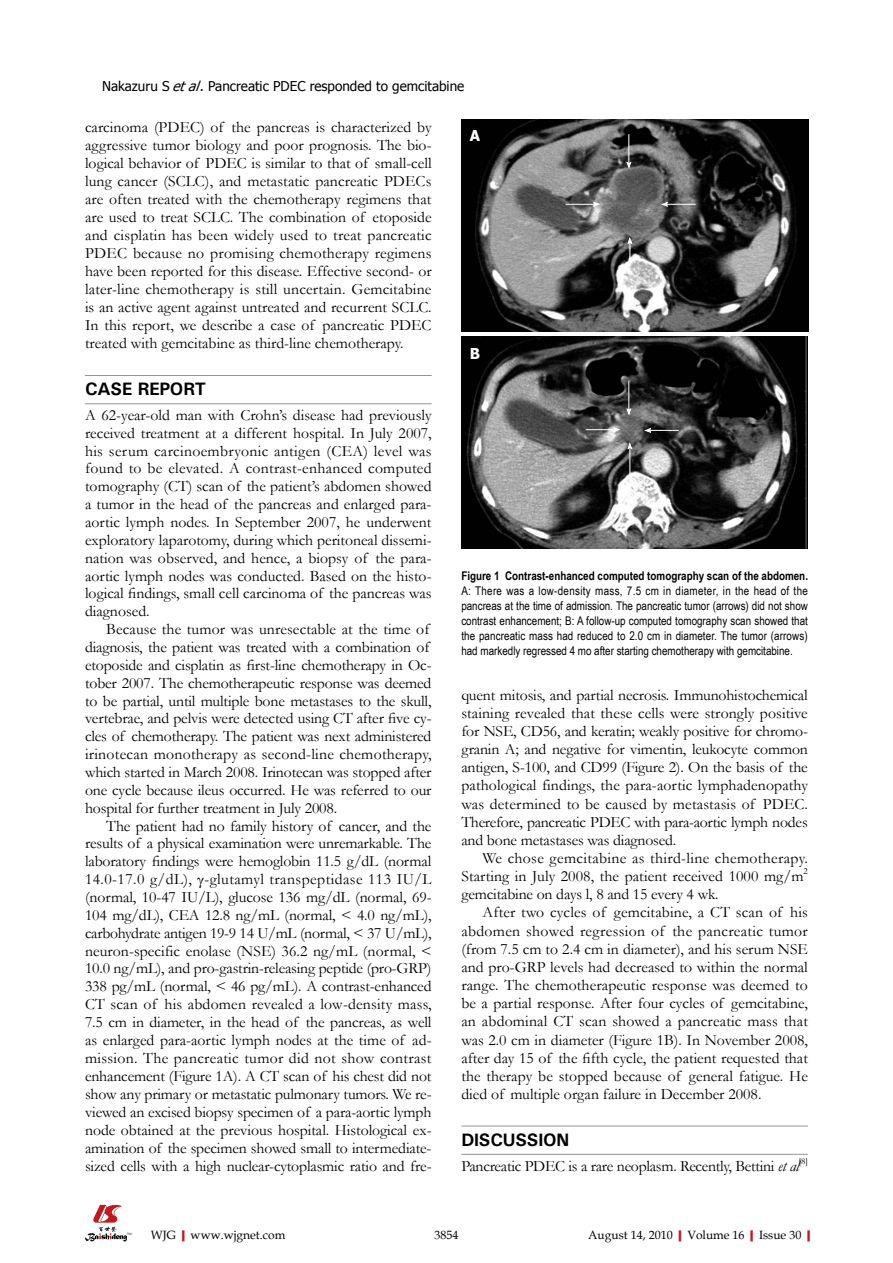
<style>
.page{position:relative;width:893px;height:1263px;background:#fff}
.page>*{position:absolute;margin:0;border:0;box-sizing:border-box;transform-origin:0 0}
.t1{font:700 18px "Univers";letter-spacing:-.01em;color:#000}
.t2{font:15.75px/18px "Garamond";color:#000;text-align:justify}
.t3{font:15.75px "Garamond";letter-spacing:.02em;color:#000}
.t4{font:700 15px "Tahoma";color:#fff}
.t5{font:13.5px "Tahoma";color:#000}
.t6{font:12px/15px "Arial Narrow";color:#000;text-align:justify}
.t7{font:700 12px "Arial Narrow";color:#000}
.t8{font:12px "Book Antiqua";color:#000}
.t9{font:9.15px "Garamond";color:#000}
.s1{font-style:italic}
.s2{font-weight:700;color:#c01920}
</style>
<div class="page">
<svg style="left:85px;top:1205px;width:48px;height:36px"></svg>
<img style="left:461px;top:119px;width:347px;height:212px">
<svg style="left:566px;top:202px;width:33px;height:5px"></svg>
<svg style="left:662px;top:202px;width:6px;height:5px"></svg>
<hr style="left:666px;top:204px;width:30px;height:1px;background:#fff">
<svg style="left:627px;top:238px;width:5px;height:6px"></svg>
<hr style="left:630px;top:242px;width:1px;height:30px;background:#fff">
<svg style="left:626px;top:162px;width:5px;height:6px"></svg>
<hr style="left:629px;top:134px;width:1px;height:30px;background:#fff">
<img style="left:461px;top:336px;width:347px;height:212px">
<svg style="left:626px;top:409px;width:5px;height:5px"></svg>
<hr style="left:629px;top:381px;width:1px;height:30px;background:#fff">
<svg style="left:627px;top:443px;width:5px;height:6px"></svg>
<hr style="left:630px;top:447px;width:1px;height:30px;background:#fff">
<svg style="left:645px;top:428px;width:6px;height:5px"></svg>
<hr style="left:649px;top:430px;width:30px;height:1px;background:#fff">
<svg style="left:614px;top:427px;width:5px;height:5px"></svg>
<hr style="left:586px;top:429px;width:30px;height:1px;background:#fff">
<hr style="left:85px;top:375px;width:347px;height:1px;background:#949495">
<hr style="left:85px;top:403px;width:347px;height:1px;background:#949495">
<hr style="left:461px;top:1126px;width:347px;height:1px;background:#949495">
<hr style="left:461px;top:1154px;width:347px;height:1px;background:#949495">
<p class="t5" style="left:102px;top:77px;width:364px">Nakazuru S <span class="s1">etal</span>. Pancreatic PDEC responded to gemcitabine</p>
<p class="t2" style="left:85px;top:118px;width:348px">carcinoma (PDEC) of the pancreas is characterized by aggressive tumor biology and poor prognosis. The bio&shy;logical behavior of PDEC is similar to that of small-cell lung cancer (SCLC), and metastatic pancreatic PDECs are often treated with the chemotherapy regimens that are used to treat SCLC. The combination of etoposide and cisplatin has been widely used to treat pancreatic PDEC because no promising chemotherapy regimens have been reported for this disease. Effective second- or later-line chemotherapy is still uncertain. Gemcitabine is an active agent against untreated and recurrent SCLC.<br>In this report, we describe a case of pancreatic PDEC treated with gemcitabine as third-line chemotherapy.</p>
<p class="t1" style="left:85px;top:378px;width:123px">CASE REPORT</p>
<p class="t2" style="left:85px;top:406px;width:348px">A 62-year-old man with Crohn’s disease had previously received treatment at a different hospital. In July 2007, his serum carcinoembryonic antigen (CEA) level was found to be elevated. A contrast-enhanced computed tomography (CT) scan of the patient’s abdomen showed a tumor in the head of the pancreas and enlarged para&shy;aortic lymph nodes. In September 2007, he underwent exploratory laparotomy, during which peritoneal dissemi&shy;nation was observed, and hence, a biopsy of the para&shy;aortic lymph nodes was conducted. Based on the histo&shy;logical findings, small cell carcinoma of the pancreas was diagnosed.</p>
<p class="t2" style="left:85px;top:620px;width:348px;text-align:left;text-indent:21px">Because the tumor was unresectable at the time of diagnosis, the patient was treated with a combination of etoposide and cisplatin as first-line chemotherapy in Oc&shy;tober 2007. The chemotherapeutic response was deemed to be partial, until multiple bone metastases to the skull, vertebrae, and pelvis were detected using CT after five cy&shy;cles of chemotherapy. The patient was next administered irinotecan monotherapy as second-line chemotherapy, which started in March 2008. Irinotecan was stopped after one cycle because ileus occurred. He was referred to our hospital for further treatment in July 2008.---</p>
<p class="t2" style="left:85px;top:816px;width:348px;text-indent:21px">The patient had no family history of cancer, and the results of a physical examination were unremarkable. The laboratory findings were hemoglobin 11.5 g/dL (normal 14.0-17.0 g/dL), -glutamyl transpeptidase 113 IU/L (normal, 10-47 IU/L), glucose 136 mg/dL (normal, 69- 104 mg/dL), CEA 12.8 ng/mL (normal, &lt; 4.0 ng/mL), carbohydrate antigen 19-9 14 U/mL (normal, &lt; 37 U/mL), neuron-specific enolase (NSE) 36.2 ng/mL (normal, &lt; 10.0 ng/mL), and pro-gastrin-releasing peptide (pro-GRP)<br>338 pg/mL (normal, &lt; 46 pg/mL). A contrast-enhanced CT scan of his abdomen revealed a low-density mass, 7.5 cm in diameter, in the head of the pancreas, as well as enlarged para-aortic lymph nodes at the time of ad&shy;mission. The pancreatic tumor did not show contrast enhancement (Figure 1A). A CT scan of his chest did not show any primary or metastatic pulmonary tumors. We re&shy;viewed an excised biopsy specimen of a para-aortic lymph node obtained at the previous hospital. Histological ex&shy;amination of the specimen showed small to intermediate&shy;sized cells with a high nuclear-cytoplasmic ratio and fre-</p>
<p class="t4" style="left:470px;top:125px;width:12px">A</p>
<p class="t4" style="left:470px;top:343px;width:12px">B</p>
<p class="t7" style="left:461px;top:567px;width:348px">Figure 1 Contrast-enhanced computed tomography scan of the abdomen.</p>
<p class="t6" style="left:461px;top:583px;width:348px">A: There was a low-density mass, 7.5 cm in diameter, in the head of the pancreas at the time of admission. The pancreatic tumor (arrows) did not show contrast enhancement; B: A follow-up computed tomography scan showed that the pancreatic mass had reduced to 2.0 cm in diameter. The tumor (arrows) had markedly regressed 4 mo after starting chemotherapy with gemcitabine.</p>
<p class="t2" style="left:461px;top:685px;width:348px">quent mitosis, and partial necrosis. Immunohistochemical staining revealed that these cells were strongly positive for NSE, CD56, and keratin; weakly positive for chromo&shy;granin A; and negative for vimentin, leukocyte common antigen, S-100, and CD99 (Figure 2). On the basis of the pathological findings, the para-aortic lymphadenopathy was determined to be caused by metastasis of PDEC.<br>Therefore, pancreatic PDEC with para-aortic lymph nodes and bone metastases was diagnosed.</p>
<p class="t2" style="left:461px;top:848px;width:348px;text-align:right">We chose gemcitabine as third-line chemotherapy.<br>Starting in July 2008, the patient received 1000 mg/m</p>
<p class="t9" style="left:804px;top:864px;width:6px">2</p>
<p class="t2" style="left:461px;top:885px;width:259px">gemcitabine on days l, 8 and 15 every 4 wk.</p>
<p class="t2" style="left:483px;top:903px;width:327px">After two cycles of gemcitabine, a CT scan of his</p>
<p class="t3" style="left:461px;top:920px;width:348px">abdomen showed regression of the pancreatic tumor</p>
<p class="t2" style="left:461px;top:939px;width:348px">(from 7.5 cm to 2.4 cm in diameter), and his serum NSE</p>
<p class="t2" style="left:461px;top:957px;width:348px">and pro-GRP levels had decreased to within the normal</p>
<p class="t2" style="left:461px;top:976px;width:348px">range. The chemotherapeutic response was deemed to</p>
<p class="t2" style="left:461px;top:994px;width:348px">be a partial response. After four cycles of gemcitabine,</p>
<p class="t2" style="left:461px;top:1012px;width:348px">an abdominal CT scan showed a pancreatic mass that</p>
<p class="t2" style="left:461px;top:1030px;width:348px">was 2.0 cm in diameter (Figure 1B). In November 2008,</p>
<p class="t2" style="left:461px;top:1048px;width:348px">after day 15 of the fifth cycle, the patient requested that</p>
<p class="t2" style="left:461px;top:1066px;width:348px">the therapy be stopped because of general fatigue. He</p>
<p class="t2" style="left:461px;top:1084px;width:302px">died of multiple organ failure in December 2008.</p>
<p class="t1" style="left:461px;top:1129px;width:110px">DISCUSSION</p>
<p class="t2" style="left:461px;top:1157px;width:339px">Pancreatic PDEC is a rare neoplasm. Recently, Bettini <span class="s1">et al</span></p>
<p class="t9" style="left:799px;top:1154px;width:10px">[8]</p>
<p class="t8" style="left:151px;top:1226px;width:136px">WJG<span class="s2">|</span>www.wjgnet.com</p>
<p class="t8" style="left:434px;top:1226px;width:25px">3854</p>
<p class="t8" style="left:588px;top:1226px;width:229px">August 14, 2010<span class="s2">|</span>Volume 16<span class="s2">|</span>Issue 30<span class="s2">|</span></p>
</div>
